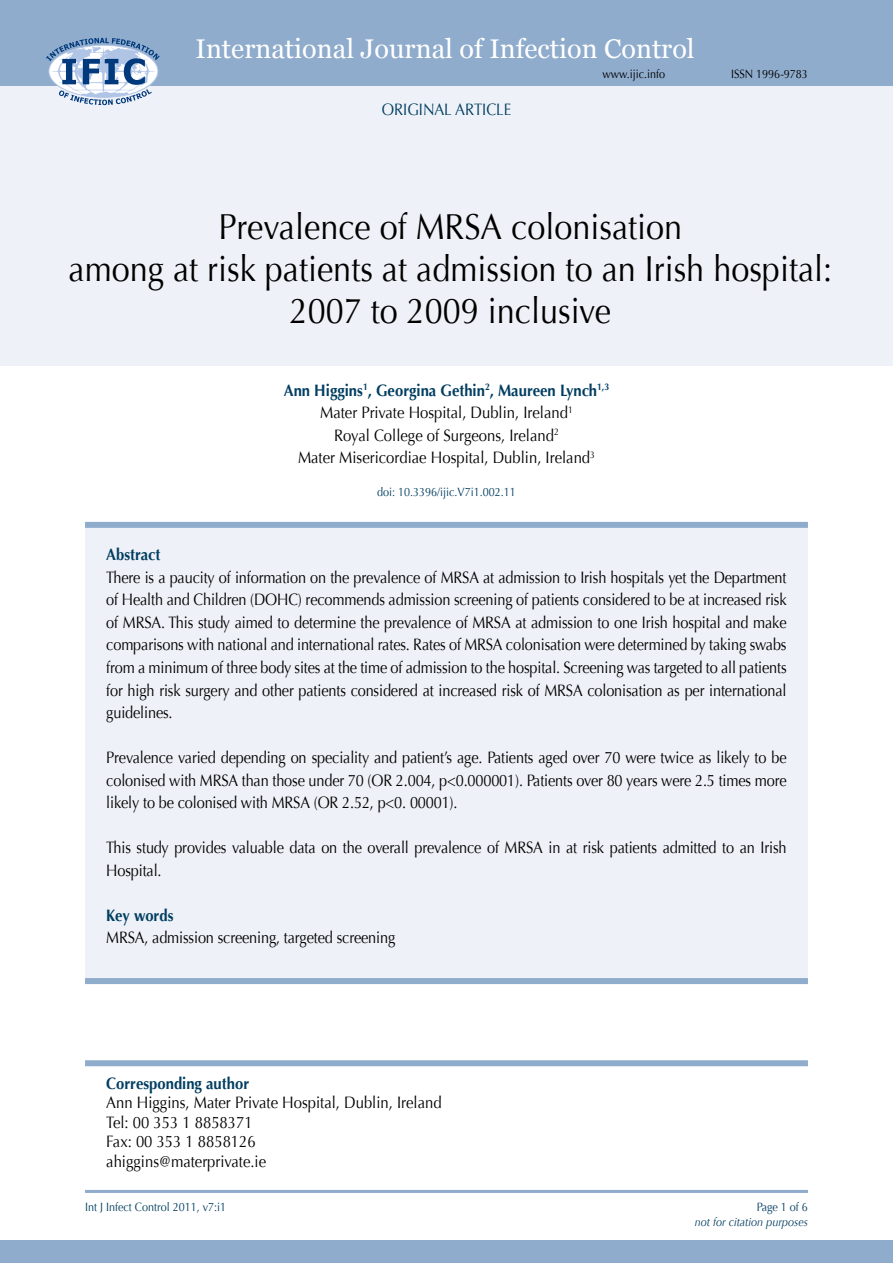
<style>
.page{position:relative;width:893px;height:1263px;background:#fff}
.page>*{position:absolute;margin:0;border:0;box-sizing:border-box;transform-origin:0 0}
.t1{font:36px/42px "Optima";color:#000;text-align:center;scale:.9 1}
.t2{font:27px "Georgia";color:#fff}
.t3{font:16.5px/22.5px "Optima";letter-spacing:-.01em;color:#000;text-align:justify;scale:.88 1}
.t4{font:16.5px/22.5px "Optima";letter-spacing:-.01em;color:#000;text-align:center;scale:.9 1}
.t5{font:700 16.5px "Optima";color:#003e61;scale:.9 1}
.t6{font:16.5px "Optima";color:#003e61;scale:.9 1}
.t7{font:12px "Optima";color:#003e61;scale:.9 1}
.t8{font:12px "Optima";color:#000;scale:.9 1}
.t9{font:italic 12px "Optima";color:#003e61;scale:.9 1}
.s1{font-weight:700;color:#003e61}
</style>
<div class="page">
<div style="left:0;top:1240px;width:893px;height:23px;background:#8faccd"></div>
<hr style="left:85px;top:1190px;width:723px;height:3px;background:#8faccd">
<div style="left:0;top:75px;width:893px;height:291px;background:#eef1f7"></div>
<div style="left:0;top:0;width:893px;height:85px;background:#8faccd"></div>
<svg style="left:46px;top:38px;width:114px;height:67px"></svg>
<div style="left:85px;top:1060px;width:723px;height:6px;background:#8faccd"></div>
<div style="left:85px;top:524px;width:723px;height:457px;background:#eef1f7"></div>
<div style="left:85px;top:978px;width:723px;height:6px;background:#8faccd"></div>
<div style="left:85px;top:522px;width:723px;height:6px;background:#8faccd"></div>
<h2 class="t2" style="left:195px;top:32px;width:501px">International Journal of Infection Control</h2>
<p class="t6" style="left:382px;top:100px;width:92px">original artic</p>
<p class="t6" style="left:496px;top:100px;width:18px">le</p>
<p class="t8" style="left:602px;top:67px;width:71px">www.ijic.info</p>
<p class="t8" style="left:731px;top:67px;width:87px">ISSN 1996-9783</p>
<h1 class="t1" style="left:69px;top:206px;width:850px">Prevalence of MRSA colonisation<br>among at risk patients at admission to an Irish hospital:<br>2007 to 2009 inclusive</h1>
<p class="t4" style="left:284px;top:379px;width:363px"><span class="s1">Ann Higgins</span><sup>1</sup><span class="s1">, Georgina Gethin</span><sup>2</sup><span class="s1">, Maureen Lynch</span><sup>1,3<br></sup>Mater Private Hospital, Dublin, Ireland<sup>1<br></sup>Royal College of Surgeons, Ireland<sup>2<br></sup>Mater Misericordiae Hospital, Dublin, Ireland<sup>3</sup></p>
<p class="t7" style="left:377px;top:485px;width:156px">doi: 10.3396/ijic.V7i1.002.11</p>
<p class="t5" style="left:106px;top:545px;width:62px">Abstract</p>
<p class="t3" style="left:106px;top:566px;width:775px">There is a paucity of information on the prevalence of MRSA at admission to Irish hospitals yet the Department of Health and Children (DOHC) recommends admission screening of patients considered to be at increased risk of MRSA. This study aimed to determine the prevalence of MRSA at admission to one Irish hospital and make comparisons with national and international rates. Rates of MRSA colonisation were determined by taking swabs from a minimum of three body sites at the time of admission to the hospital. Screening was targeted to all patients for high risk surgery and other patients considered at increased risk of MRSA colonisation as per international guidelines.</p>
<p class="t3" style="left:106px;top:746px;width:775px">Prevalence varied depending on speciality and patient’s age. Patients aged over 70 were twice as likely to be colonised with MRSA than those under 70 (OR 2.004, p&lt;0.000001). Patients over 80 years were 2.5 times more likely to be colonised with MRSA (OR 2.52, p&lt;0. 00001).</p>
<p class="t3" style="left:106px;top:836px;width:774px">This study provides valuable data on the overall prevalence of MRSA in at risk patients admitted to an Irish<br>Hospital.</p>
<p class="t5" style="left:106px;top:905px;width:76px">Key words</p>
<p class="t3" style="left:106px;top:926px;width:330px">MRSA, admission screening, targeted screening</p>
<p class="t5" style="left:106px;top:1073px;width:160px">Corresponding author</p>
<p class="t4" style="left:106px;top:1093px;width:374px;line-height:19.5px;text-align:left">Ann Higgins, Mater Private Hospital, Dublin, Ireland<br>Tel: 00 353 1 8858371<br>Fax: 00 353 1 8858126<br>ahiggins@materprivate.ie</p>
<p class="t7" style="left:757px;top:1200px;width:58px">Page 1 of 6</p>
<p class="t9" style="left:695px;top:1215px;width:127px">not for citation purposes</p>
</div>
